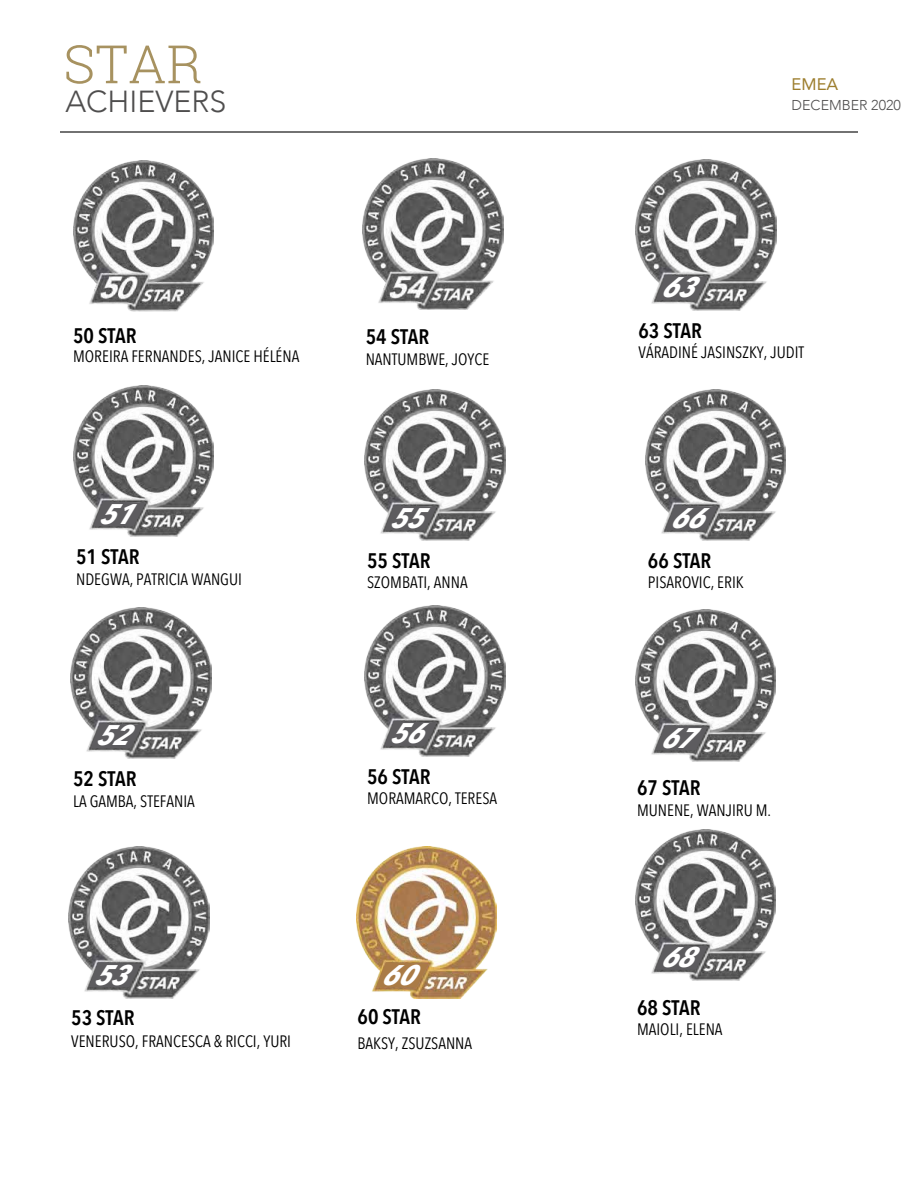
<style>
.page{position:relative;width:918px;height:1188px;background:#fff}
.page>*{position:absolute;margin:0;border:0;box-sizing:border-box;transform-origin:0 0}
.t1{font:300 52.95px "Roboto Slab";color:#a79260}
.t2{font:300 30.3px "Avenir";color:#4f4e4e}
.t3{font:italic 700 28.35px "Avenir Next Condensed";color:#fff;scale:1.11 1}
.t4{font:600 21px "Avenir Next Condensed";color:#000}
.t5{font:16.65px "Avenir";color:#9d7e2e}
.t6{font:16.5px "Avenir Next Condensed";color:#000}
.t7{font:300 14.25px "Avenir";color:#4e4d4d}
</style>
<div class="page">
<img style="left:73px;top:386px;width:141px;height:151px">
<svg style="left:93px;top:501px;width:53px;height:25px"></svg>
<img style="left:70px;top:608px;width:141px;height:151px">
<svg style="left:90px;top:723px;width:53px;height:25px"></svg>
<img style="left:68px;top:847px;width:141px;height:151px">
<svg style="left:88px;top:962px;width:53px;height:25px"></svg>
<img style="left:364px;top:390px;width:141px;height:151px">
<svg style="left:384px;top:505px;width:53px;height:25px"></svg>
<img style="left:364px;top:605px;width:141px;height:152px">
<svg style="left:384px;top:721px;width:53px;height:25px"></svg>
<img style="left:73px;top:160px;width:141px;height:151px">
<img style="left:363px;top:158px;width:141px;height:152px">
<img style="left:645px;top:390px;width:141px;height:151px">
<svg style="left:665px;top:505px;width:53px;height:25px"></svg>
<img style="left:636px;top:160px;width:140px;height:151px">
<svg style="left:656px;top:275px;width:52px;height:25px"></svg>
<hr style="left:61px;top:131px;width:797px;height:2px;background:#727272">
<img style="left:635px;top:829px;width:141px;height:152px">
<svg style="left:655px;top:945px;width:53px;height:25px"></svg>
<img style="left:635px;top:610px;width:141px;height:151px">
<svg style="left:655px;top:726px;width:53px;height:24px"></svg>
<img style="left:356px;top:847px;width:141px;height:151px">
<svg style="left:376px;top:962px;width:53px;height:25px"></svg>
<h1 class="t1" style="left:64px;top:28px;width:140px">STAR</h1>
<h2 class="t2" style="left:65px;top:83px;width:162px">ACHIEVERS</h2>
<p class="t5" style="left:792px;top:71px;width:48px">EMEA</p>
<p class="t7" style="left:792px;top:97px;width:111px">DECEMBER 2020</p>
<h3 class="t3" style="left:661px;top:270px;width:43px">63</h3>
<p class="t4" style="left:73px;top:317px;width:65px">50 STAR</p>
<p class="t6" style="left:73px;top:342px;width:228px">MOREIRA FERNANDES, JANICE HÉLÉNA</p>
<p class="t4" style="left:366px;top:318px;width:65px">54 STAR</p>
<p class="t6" style="left:366px;top:345px;width:125px">NANTUMBWE, JOYCE</p>
<p class="t4" style="left:638px;top:312px;width:65px">63 STAR</p>
<p class="t6" style="left:639px;top:338px;width:167px">VÁRADINÉ JASINSZKY, JUDIT</p>
<h3 class="t3" style="left:99px;top:496px;width:43px">51</h3>
<h3 class="t3" style="left:390px;top:500px;width:43px">55</h3>
<h3 class="t3" style="left:671px;top:500px;width:43px">66</h3>
<p class="t4" style="left:76px;top:538px;width:65px">51 STAR</p>
<p class="t6" style="left:76px;top:565px;width:167px">NDEGWA, PATRICIA WANGUI</p>
<p class="t4" style="left:367px;top:542px;width:65px">55 STAR</p>
<p class="t6" style="left:367px;top:569px;width:102px">SZOMBATI, ANNA</p>
<p class="t4" style="left:648px;top:543px;width:65px">66 STAR</p>
<p class="t6" style="left:648px;top:568px;width:97px">PISAROVIC, ERIK</p>
<h3 class="t3" style="left:96px;top:718px;width:43px">52</h3>
<h3 class="t3" style="left:390px;top:716px;width:43px">56</h3>
<h3 class="t3" style="left:661px;top:720px;width:43px">67</h3>
<p class="t4" style="left:73px;top:760px;width:65px">52 STAR</p>
<p class="t6" style="left:73px;top:787px;width:123px">LA GAMBA, STEFANIA</p>
<p class="t4" style="left:367px;top:758px;width:65px">56 STAR</p>
<p class="t6" style="left:367px;top:784px;width:132px">MORAMARCO, TERESA</p>
<p class="t4" style="left:637px;top:770px;width:65px">67 STAR</p>
<p class="t6" style="left:637px;top:796px;width:136px">MUNENE, WANJIRU M.</p>
<h3 class="t3" style="left:94px;top:957px;width:43px">53</h3>
<h3 class="t3" style="left:381px;top:957px;width:43px">60</h3>
<h3 class="t3" style="left:661px;top:940px;width:43px">68</h3>
<p class="t4" style="left:71px;top:1000px;width:65px">53 STAR</p>
<p class="t6" style="left:71px;top:1027px;width:221px">VENERUSO, FRANCESCA &amp; RICCI, YURI</p>
<p class="t4" style="left:358px;top:998px;width:65px">60 STAR</p>
<p class="t6" style="left:358px;top:1029px;width:116px">BAKSY, ZSUZSANNA</p>
<p class="t4" style="left:637px;top:989px;width:65px">68 STAR</p>
<p class="t6" style="left:637px;top:1015px;width:87px">MAIOLI, ELENA</p>
</div>
